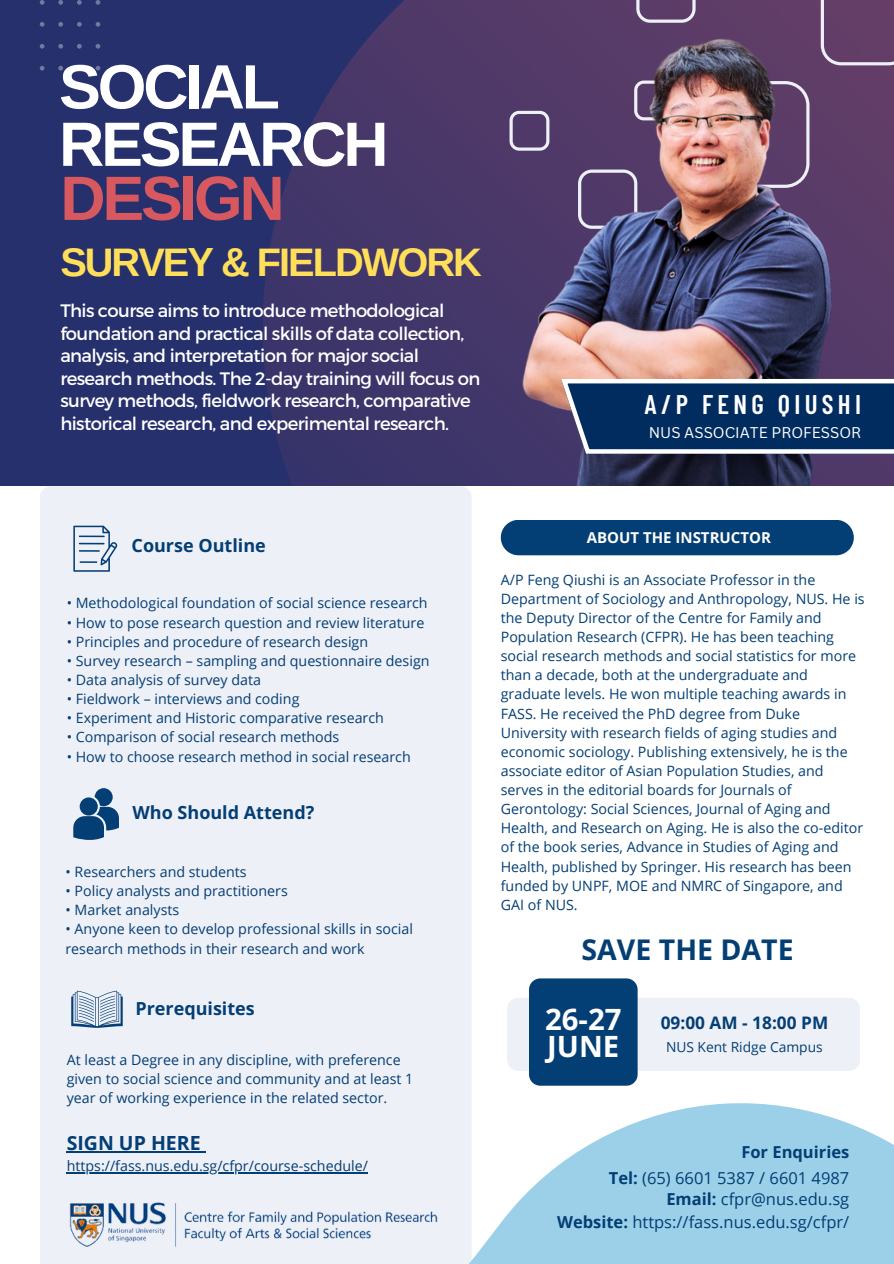
<style>
.page{position:relative;width:894px;height:1264px;background:#fff}
.page>*{position:absolute;margin:0;border:0;box-sizing:border-box;transform-origin:0 0}
.t1{font:700 62.55px/57.3px "Arimo";letter-spacing:-.05em;color:#fff}
.t2{font:700 62.55px "Arimo";letter-spacing:-.05em;color:#d7585f}
.t3{font:700 39.75px "Arimo";letter-spacing:-.05em;color:#ffde59}
.t4{font:700 29.25px/27.2px "Open Sans";color:#fff}
.t5{font:700 28.5px "Open Sans";color:#033e74}
.t6{font:600 27px "Barlow Condensed";letter-spacing:.16em;color:#fff}
.t7{font:700 19.5px "Open Sans";color:#033e74}
.t8{font:18px/22.5px "Montserrat";letter-spacing:-.035em;color:#fff}
.t9{font:700 18px "Open Sans";color:#033e74}
.t10{font:700 17.25px "Open Sans";color:#033e74}
.t11{font:16.5px/22.5px "Open Sans";color:#033e74;text-align:right}
.t12{font:700 16.5px "Open Sans";color:#033e74}
.t13{font:15.15px "Canva Sans";color:#fff}
.t14{font:700 15px "Open Sans";color:#fff}
.t15{font:14.25px/19.2px "Open Sans";color:#033e74}
.t16{font:13.8px "Open Sans";color:#033e74}
.s1{font-weight:700}
</style>
<div class="page">
<div style="left:0;top:0;width:893px;height:1263px;background:#25306c"></div>
<svg style="left:263px;top:0;width:630px;height:486px;background:#3f3569"></svg>
<svg style="left:882px;top:0;width:11px;height:65px"></svg>
<img style="left:497px;top:0;width:385px;height:486px">
<div style="left:0;top:486px;width:893px;height:777px;background:#fff"></div>
<div style="left:40px;top:486px;width:431px;height:573px;background:#eef0f8"></div>
<svg style="left:40px;top:1059px;width:820px;height:32px;fill:#eef0f8"></svg>
<svg style="left:40px;top:0;width:60px;height:71px"></svg>
<svg style="left:561px;top:379px;width:332px;height:74px;background:#224673"></svg>
<svg style="left:73px;top:525px;width:44px;height:46px;background:#bac9db"></svg>
<svg style="left:73px;top:788px;width:46px;height:52px;background:#5b80a5"></svg>
<svg style="left:71px;top:990px;width:52px;height:37px;background:#a5b8cf"></svg>
<svg style="left:40px;top:1091px;width:853px;height:172px"></svg>
<div style="left:500px;top:520px;width:353px;height:35px;background:#033e74;border-radius:18px"></div>
<div style="left:507px;top:997px;width:352px;height:73px;background:#eef0f8"></div>
<div style="left:529px;top:978px;width:108px;height:107px;background:#033e74;border-radius:11px"></div>
<img style="left:52px;top:1184px;width:404px;height:79px">
<hr style="left:67px;top:1151px;width:134px;height:1px;background:#033e74">
<hr style="left:67px;top:1172px;width:301px;height:1px;background:#033e74">
<p class="t1" style="left:59px;top:58px;width:331px">SOCIAL<br>RESEARCH</p>
<p class="t2" style="left:60px;top:163px;width:226px">DESIGN</p>
<p class="t3" style="left:60px;top:240px;width:423px">SURVEY &amp; FIELDWORK</p>
<p class="t8" style="left:60px;top:298px;width:421px">This course aims to introduce methodological foundation and practical skills of data collection, analysis, and interpretation for major social research methods. The 2-day training will focus on survey methods, fieldwork research, comparative historical research, and experimental research.</p>
<p class="t6" style="left:644px;top:387px;width:218px">A/P FENG QIUSHI</p>
<p class="t13" style="left:648px;top:422px;width:214px">NUS ASSOCIATE PROFESSOR</p>
<p class="t9" style="left:131px;top:532px;width:136px">Course Outline</p>
<h3 class="t15" style="left:67px;top:593px;width:362px">• Methodological foundation of social science research</h3>
<p class="t15" style="left:67px;top:612px;width:359px">• How to pose research question and review literature</p>
<h1 class="t15" style="left:67px;top:631px;width:303px">• Principles and procedure of research design</h1>
<h1 class="t15" style="left:67px;top:650px;width:364px">• Survey research – sampling and questionnaire design</h1>
<h2 class="t15" style="left:67px;top:670px;width:196px">• Data analysis of survey data</h2>
<h6 class="t15" style="left:67px;top:689px;width:234px">• Fieldwork – interviews and coding</h6>
<p class="t15" style="left:67px;top:708px;width:319px">• Experiment and Historic comparative research</p>
<h5 class="t15" style="left:67px;top:727px;width:274px">• Comparison of social research methods</h5>
<p class="t15" style="left:67px;top:746px;width:345px">• How to choose research method in social research</p>
<p class="t9" style="left:132px;top:800px;width:183px">Who Should Attend?</p>
<p class="t15" style="left:65px;top:862px;width:183px">• Researchers and students</p>
<h5 class="t15" style="left:65px;top:881px;width:224px">• Policy analysts and practitioners</h5>
<p class="t15" style="left:65px;top:900px;width:115px">• Market analysts</p>
<p class="t15" style="left:65px;top:919px;width:349px">• Anyone keen to develop professional skills in social research methods in their research and work</p>
<p class="t9" style="left:135px;top:995px;width:121px">Prerequisites</p>
<p class="t15" style="left:67px;top:1049px;width:348px">At least a Degree in any discipline, with preference given to social science and community and at least 1 year of working experience in the related sector.</p>
<h4 class="t7" style="left:67px;top:1129px;width:135px">SIGN UP HERE</h4>
<p class="t15" style="left:67px;top:1156px;width:303px">https://fass.nus.edu.sg/cfpr/course-schedule/</p>
<p class="t14" style="left:586px;top:527px;width:186px">ABOUT THE INSTRUCTOR</p>
<h5 class="t15" style="left:500px;top:569px;width:365px">A/P Feng Qiushi is an Associate Professor in the Department of Sociology and Anthropology, NUS. He is the Deputy Director of the Centre for Family and Population Research (CFPR). He has been teaching social research methods and social statistics for more than a decade, both at the undergraduate and graduate levels. He won multiple teaching awards in FASS. He received the PhD degree from Duke University with research fields of aging studies and economic sociology. Publishing extensively, he is the associate editor of Asian Population Studies, and serves in the editorial boards for Journals of Gerontology: Social Sciences, Journal of Aging and Health, and Research on Aging. He is also the co-editor of the book series, Advance in Studies of Aging and Health, published by Springer. His research has been funded by UNPF, MOE and NMRC of Singapore, and GAI of NUS.</h5>
<h3 class="t5" style="left:581px;top:929px;width:214px">SAVE THE DATE</h3>
<p class="t4" style="left:545px;top:1004px;width:78px">26-27<br>JUNE</p>
<p class="t10" style="left:660px;top:1010px;width:169px">09:00 AM - 18:00 PM</p>
<p class="t16" style="left:665px;top:1037px;width:158px">NUS Kent Ridge Campus</p>
<p class="t12" style="left:741px;top:1140px;width:109px">For Enquiries</p>
<p class="t11" style="left:608px;top:1166px;width:242px"><span class="s1">Tel:</span> (65) 6601 5387 / 6601 4987</p>
<p class="t11" style="left:557px;top:1187px;width:293px"><span class="s1">Email:</span> cfpr@nus.edu.sg<br><span class="s1">Website:</span> https://fass.nus.edu.sg/cfpr/</p>
</div>
